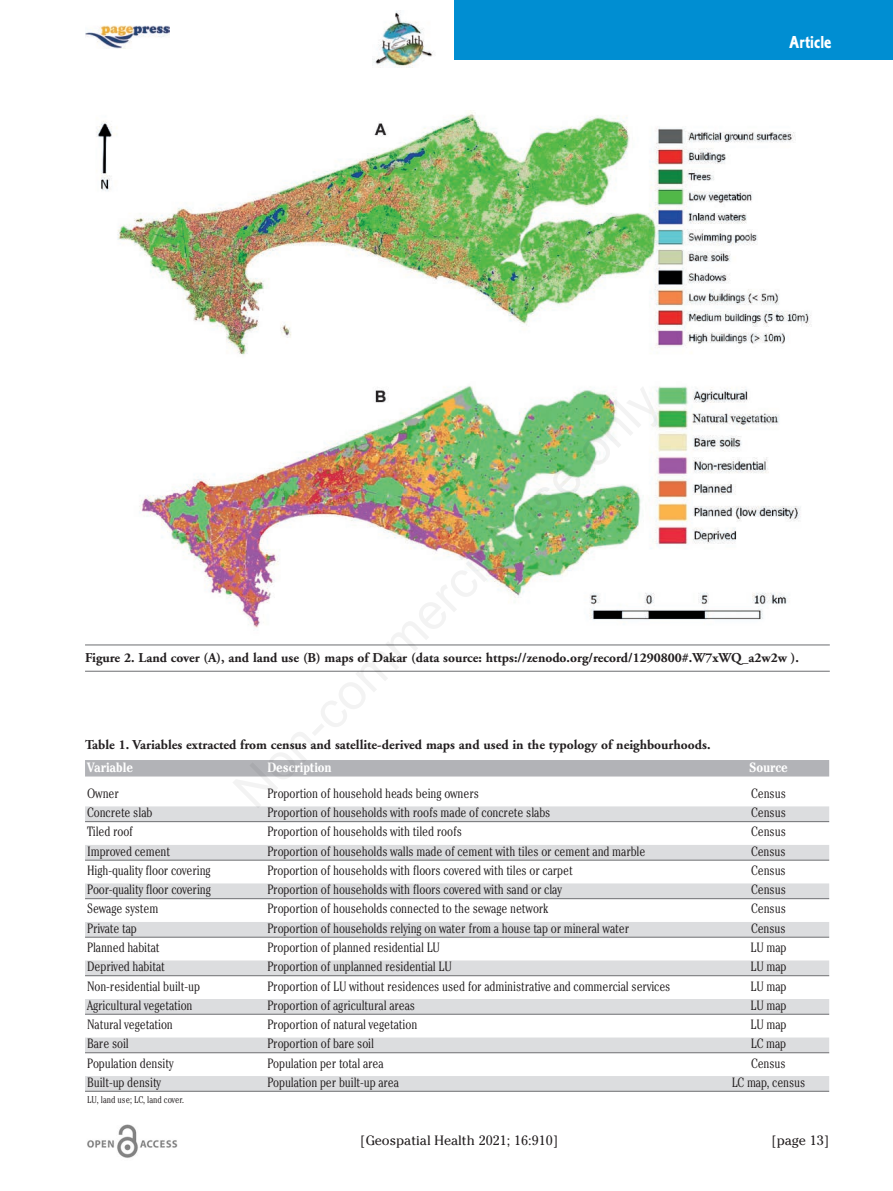
<style>
.page{position:relative;width:893px;height:1191px;background:#fff}
.page>*{position:absolute;margin:0;border:0;box-sizing:border-box;transform-origin:0 0}
.t1{font:18px "Corinthian Bold Condensed Plain";color:#fff}
.t2{font:300 condensed 13.5px "Cheltenham";letter-spacing:-.01em;color:#231f20}
.t3{font:700 13.5px "Adobe Garamond";color:#231f20}
.t4{font:13.5px "Cheltenham";color:#231f20}
.t5{font:700 condensed 13.5px "Cheltenham";letter-spacing:-.01em;color:#fff}
.t6{font:300 condensed 9.75px "Cheltenham";color:#231f20}
</style>
<div class="page">
<div style="left:454px;top:0;width:439px;height:60px;background:#008ed2"></div>
<img style="left:373px;top:11px;width:60px;height:57px">
<img style="left:85px;top:25px;width:85px;height:24px">
<img style="left:87px;top:1124px;width:91px;height:34px">
<hr style="left:85px;top:644px;width:745px;height:1px;background:#6c6d70">
<hr style="left:85px;top:671px;width:745px;height:1px;background:#6c6d70">
<img style="left:96px;top:110px;width:715px;height:518px">
<div style="left:85px;top:760px;width:744px;height:16px;background:#b2b3b7"></div>
<div style="left:85px;top:806px;width:744px;height:15px;background:#dcdddf"></div>
<hr style="left:85px;top:821px;width:744px;height:1px;background:#6c6d70">
<div style="left:85px;top:845px;width:744px;height:15px;background:#dcdddf"></div>
<hr style="left:85px;top:860px;width:744px;height:1px;background:#6c6d70">
<div style="left:85px;top:883px;width:744px;height:15px;background:#dcdddf"></div>
<hr style="left:85px;top:898px;width:744px;height:1px;background:#6c6d70">
<div style="left:85px;top:922px;width:744px;height:15px;background:#dcdddf"></div>
<hr style="left:85px;top:937px;width:744px;height:1px;background:#6c6d70">
<div style="left:85px;top:960px;width:744px;height:15px;background:#dcdddf"></div>
<hr style="left:85px;top:975px;width:744px;height:1px;background:#6c6d70">
<div style="left:85px;top:999px;width:744px;height:15px;background:#dcdddf"></div>
<hr style="left:85px;top:1014px;width:744px;height:1px;background:#6c6d70">
<div style="left:85px;top:1037px;width:744px;height:15px;background:#dcdddf"></div>
<hr style="left:85px;top:1052px;width:744px;height:1px;background:#6c6d70">
<div style="left:85px;top:1076px;width:744px;height:15px;background:#dcdddf"></div>
<hr style="left:85px;top:1091px;width:744px;height:1px;background:#6c6d70">
<h1 class="t1" style="left:789px;top:36px;width:44px">Article</h1>
<p class="t3" style="left:85px;top:652px;width:715px">Figure 2. Land cover (A), and land use (B) maps of Dakar (data source: https://zenodo.org/record/1290800#.W7xWQ_a2w2w ).</p>
<p class="t3" style="left:85px;top:739px;width:627px">Table 1. Variables extracted from census and satellite-derived maps and used in the typology of neighbourhoods.</p>
<p class="t5" style="left:87px;top:763px;width:48px">Variable</p>
<p class="t5" style="left:267px;top:763px;width:66px">Description</p>
<p class="t5" style="left:749px;top:763px;width:40px">Source</p>
<p class="t2" style="left:87px;top:788px;width:33px">Owner</p>
<p class="t2" style="left:267px;top:788px;width:213px">Proportion of household heads being owners</p>
<p class="t2" style="left:751px;top:788px;width:36px">Census</p>
<p class="t2" style="left:87px;top:807px;width:67px">Concrete slab</p>
<p class="t2" style="left:267px;top:807px;width:285px">Proportion of households with roofs made of concrete slabs</p>
<p class="t2" style="left:751px;top:807px;width:36px">Census</p>
<p class="t2" style="left:87px;top:827px;width:47px">Tiled roof</p>
<p class="t2" style="left:267px;top:827px;width:196px">Proportion of households with tiled roofs</p>
<p class="t2" style="left:751px;top:827px;width:36px">Census</p>
<p class="t2" style="left:87px;top:846px;width:85px">Improved cement</p>
<p class="t2" style="left:267px;top:846px;width:380px">Proportion of households walls made of cement with tiles or cement and marble</p>
<p class="t2" style="left:751px;top:846px;width:36px">Census</p>
<p class="t2" style="left:87px;top:865px;width:125px">High-quality floor covering</p>
<p class="t2" style="left:267px;top:865px;width:307px">Proportion of households with floors covered with tiles or carpet</p>
<p class="t2" style="left:751px;top:865px;width:36px">Census</p>
<p class="t2" style="left:87px;top:884px;width:125px">Poor-quality floor covering</p>
<p class="t2" style="left:267px;top:884px;width:296px">Proportion of households with floors covered with sand or clay</p>
<p class="t2" style="left:751px;top:884px;width:36px">Census</p>
<p class="t2" style="left:87px;top:904px;width:73px">Sewage system</p>
<p class="t2" style="left:267px;top:904px;width:283px">Proportion of households connected to the sewage network</p>
<p class="t2" style="left:751px;top:904px;width:36px">Census</p>
<p class="t2" style="left:87px;top:923px;width:51px">Private tap</p>
<p class="t2" style="left:267px;top:923px;width:363px">Proportion of households relying on water from a house tap or mineral water</p>
<p class="t2" style="left:751px;top:923px;width:36px">Census</p>
<p class="t2" style="left:87px;top:942px;width:74px">Planned habitat</p>
<p class="t2" style="left:267px;top:942px;width:174px">Proportion of planned residential LU</p>
<p class="t2" style="left:750px;top:942px;width:38px">LU map</p>
<p class="t2" style="left:87px;top:961px;width:79px">Deprived habitat</p>
<p class="t2" style="left:267px;top:961px;width:186px">Proportion of unplanned residential LU</p>
<p class="t2" style="left:750px;top:961px;width:38px">LU map</p>
<p class="t2" style="left:87px;top:981px;width:114px">Non-residential built-up</p>
<p class="t2" style="left:267px;top:981px;width:405px">Proportion of LU without residences used for administrative and commercial services</p>
<p class="t2" style="left:750px;top:981px;width:38px">LU map</p>
<p class="t2" style="left:87px;top:1000px;width:107px">Agricultural vegetation</p>
<p class="t2" style="left:267px;top:1000px;width:149px">Proportion of agricultural areas</p>
<p class="t2" style="left:750px;top:1000px;width:38px">LU map</p>
<p class="t2" style="left:87px;top:1019px;width:87px">Natural vegetation</p>
<p class="t2" style="left:267px;top:1019px;width:151px">Proportion of natural vegetation</p>
<p class="t2" style="left:750px;top:1019px;width:38px">LU map</p>
<p class="t2" style="left:87px;top:1038px;width:43px">Bare soil</p>
<p class="t2" style="left:267px;top:1038px;width:108px">Proportion of bare soil</p>
<p class="t2" style="left:751px;top:1038px;width:37px">LC map</p>
<p class="t2" style="left:87px;top:1058px;width:88px">Population density</p>
<p class="t2" style="left:267px;top:1058px;width:118px">Population per total area</p>
<p class="t2" style="left:751px;top:1058px;width:36px">Census</p>
<p class="t2" style="left:87px;top:1077px;width:75px">Built-up density</p>
<p class="t2" style="left:267px;top:1077px;width:133px">Population per built-up area</p>
<p class="t2" style="left:732px;top:1077px;width:75px">LC map, census</p>
<p class="t6" style="left:87px;top:1096px;width:98px">LU, land use; LC, land cover.</p>
<p class="t4" style="left:360px;top:1132px;width:199px">[Geospatial Health 2021; 16:910]</p>
<p class="t4" style="left:771px;top:1132px;width:59px">[page 13]</p>
</div>
